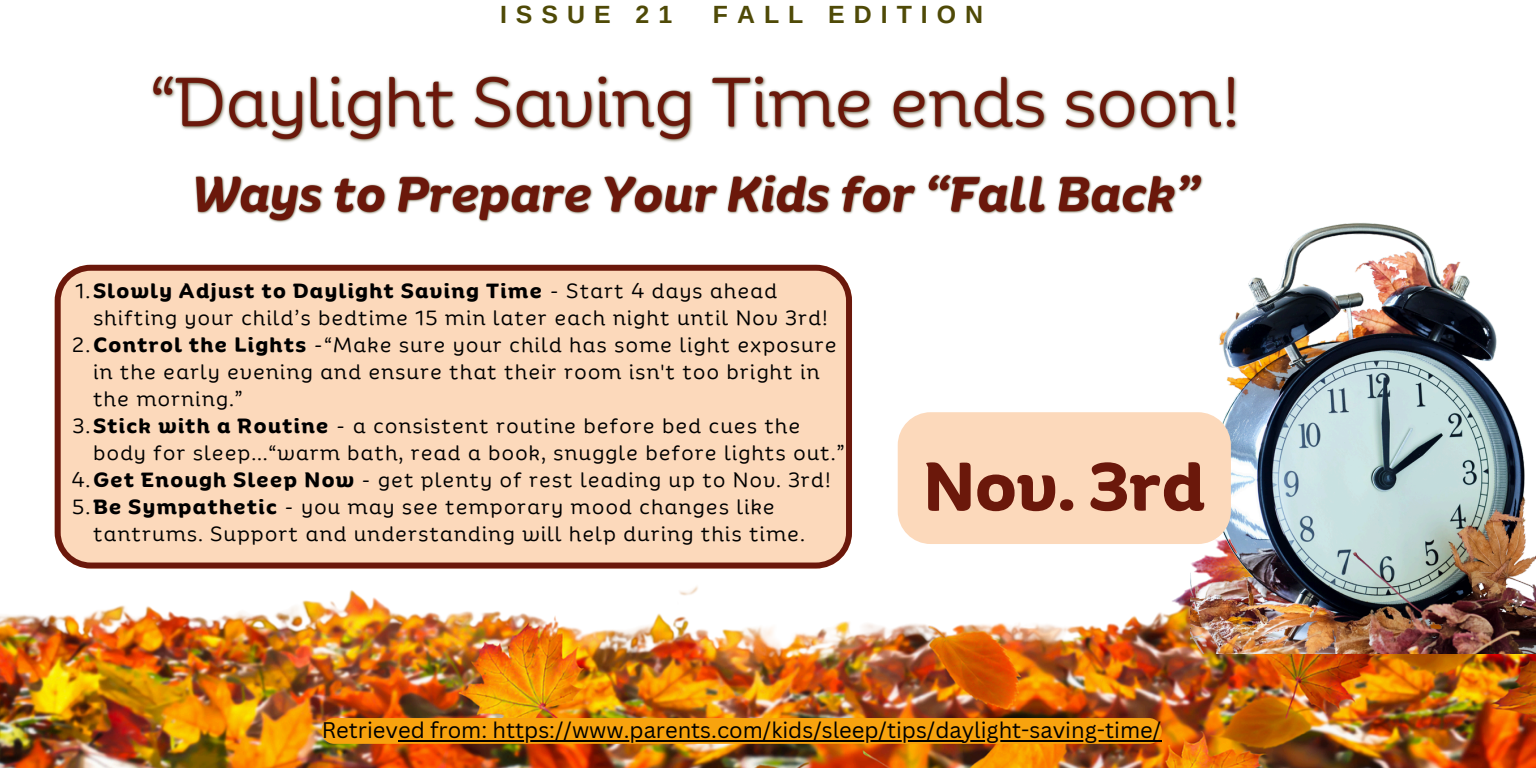
<style>
.page{position:relative;width:1536px;height:768px;background:#fff}
.page>*{position:absolute;margin:0;border:0;box-sizing:border-box;transform-origin:0 0}
.t1{font:700 65px "Binate Display";color:#6b180b}
.t2{font:700 25px "Arimo";letter-spacing:.36em;color:#4f4a07}
.t3{font:22px "Canva Sans";color:#000}
.t4{font:20px/27px "Binate Display";letter-spacing:.07em;color:#000}
.s1{font-weight:700}
</style>
<div class="page">
<img style="left:0;top:264px;width:1536px;height:504px">
<img style="left:1191px;top:223px;width:345px;height:430px">
<div style="left:55px;top:265px;width:797px;height:304px;background:#fcd9bb"></div>
<div style="left:321px;top:718px;width:841px;height:26px;background:#f8a30e;border-radius:13px"></div>
<img style="left:195px;top:174px;width:1014px;height:53px">
<img style="left:152px;top:75px;width:1086px;height:68px">
<div style="left:898px;top:412px;width:333px;height:132px;background:#fcd9bb"></div>
<hr style="left:398px;top:740px;width:763px;height:1px;background:#000">
<p class="t2" style="left:500px;top:1px;width:174px">ISSUE 21</p>
<p class="t2" style="left:713px;top:1px;width:272px">FALL EDITION</p>
<p class="t4" style="left:93px;top:275px;width:736px;text-indent:-18px">1.<span class="s1">Slowly Adjust to Daylight Saving Time</span> - Start 4 days ahead shifting your child’s bedtime 15 min later each night until Nov 3rd!</p>
<p class="t4" style="left:93px;top:329px;width:745px;text-indent:-21px">2.<span class="s1">Control the Lights</span> -“Make sure your child has some light exposure in the early evening and ensure that their room isn't too bright in the morning.”</p>
<p class="t4" style="left:93px;top:410px;width:752px;text-indent:-20px">3.<span class="s1">Stick with a Routine</span> - a consistent routine before bed cues the body for sleep...“warm bath, read a book, snuggle before lights out.”</p>
<p class="t4" style="left:72px;top:464px;width:761px">4.<span class="s1">Get Enough Sleep Now</span> - get plenty of rest leading up to Nov. 3rd!</p>
<p class="t4" style="left:93px;top:491px;width:713px;text-indent:-21px">5.<span class="s1">Be Sympathetic</span> - you may see temporary mood changes like tantrums. Support and understanding will help during this time.</p>
<p class="t1" style="left:924px;top:426px;width:283px">Nov. 3rd</p>
<p class="t3" style="left:322px;top:715px;width:841px">Retrieved from: https://www.parents.com/kids/sleep/tips/daylight-saving-time/</p>
</div>
